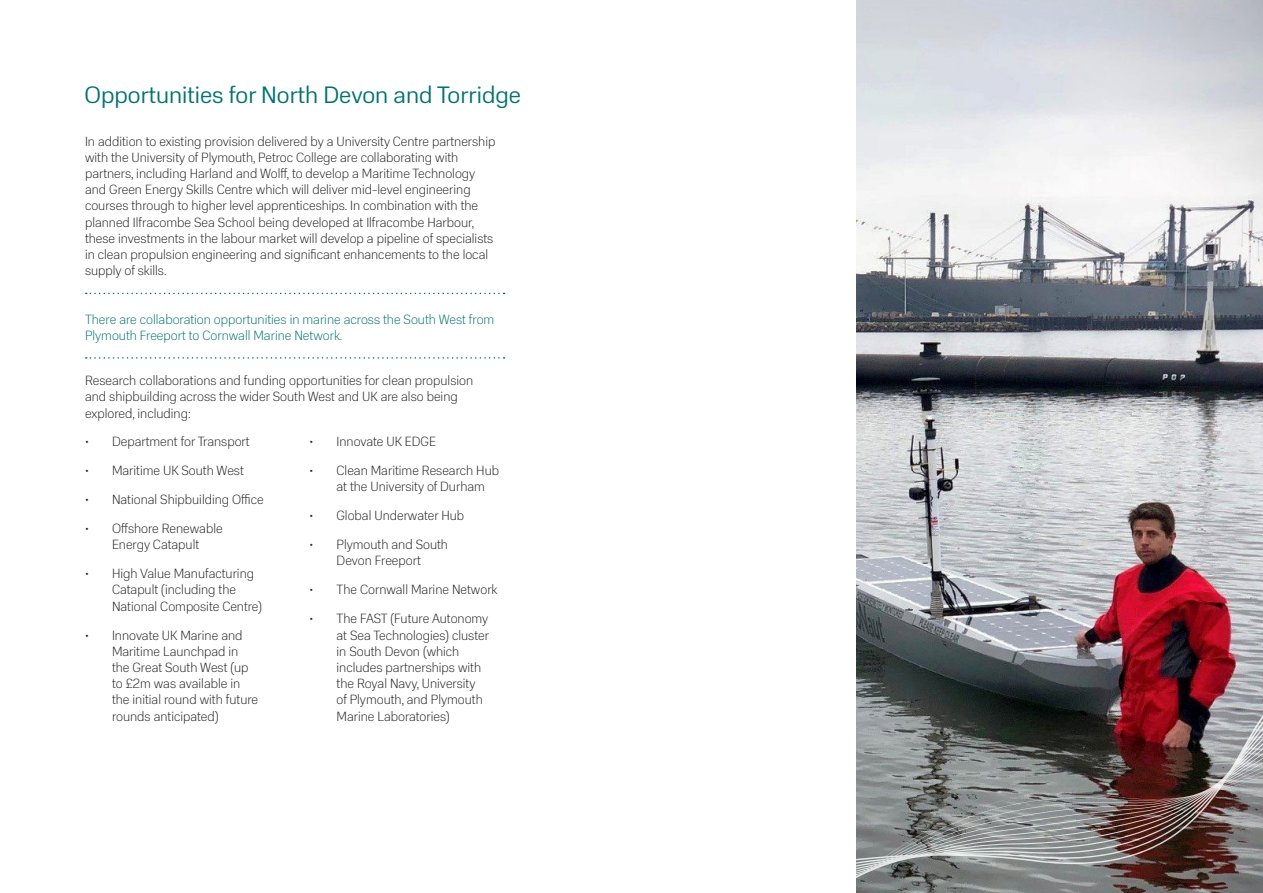
<style>
.page{position:relative;width:1263px;height:893px;background:#fff}
.page>*{position:absolute;margin:0;border:0;box-sizing:border-box;transform-origin:0 0}
.t1{font:300 24px "Normalidad Compact";color:#037273}
.Body{font:100 13.5px/16.2px "Normalidad Compact";color:#231f20}
.t2{font:100 13.5px/16.2px "Normalidad Compact";color:#037273}
.s1{font-family:"Loos Normal";font-weight:300;font-size:15px}
</style>
<div class="page">
<img style="left:856px;top:0;width:407px;height:648px">
<img style="left:856px;top:648px;width:407px;height:245px">
<svg style="left:86px;top:293px;width:419px;height:1px"></svg>
<svg style="left:86px;top:357px;width:419px;height:2px"></svg>
<p class="t1" style="left:85px;top:78px;width:438px">Opportunities for North Devon and Torridge</p>
<p class="Body" style="left:85px;top:132px;width:412px">In addition to existing provision delivered by a University Centre partnership with the University of Plymouth, Petroc College are collaborating with partners, including Harland and Wolff, to develop a Maritime Technology and Green Energy Skills Centre which will deliver mid-level engineering courses through to higher level apprenticeships. In combination with the planned Ilfracombe Sea School being developed at Ilfracombe Harbour, these investments in the labour market will develop a pipeline of specialists in clean propulsion engineering and significant enhancements to the local supply of skills.</p>
<p class="t2" style="left:85px;top:310px;width:411px">There are collaboration opportunities in marine across the South West from<br>Plymouth Freeport to Cornwall Marine Network.</p>
<p class="Body" style="left:85px;top:372px;width:390px">Research collaborations and funding opportunities for clean propulsion and shipbuilding across the wider South West and UK are also being explored, including:</p>
<p class="Body" style="left:85px;top:433px;width:166px"><span class="s1">•</span> Department for Transport</p>
<p class="Body" style="left:85px;top:461px;width:160px"><span class="s1">•</span> Maritime UK South West</p>
<p class="Body" style="left:85px;top:490px;width:180px"><span class="s1">•</span> National Shipbuilding Office</p>
<p class="Body" style="left:85px;top:519px;width:139px;text-align:center"><span class="s1">•</span> Offshore Renewable<br>Energy Catapult</p>
<p class="Body" style="left:112px;top:565px;width:151px;text-indent:-27px"><span class="s1">•</span> High Value Manufacturing<br>Catapult (including the<br>National Composite Centre)</p>
<p class="Body" style="left:112px;top:626px;width:148px;text-indent:-27px"><span class="s1">•</span> Innovate UK Marine and<br>Maritime Launchpad in the Great South West (up to £2m was available in the initial round with future rounds anticipated)</p>
<p class="Body" style="left:310px;top:433px;width:128px"><span class="s1">•</span> Innovate UK EDGE</p>
<p class="Body" style="left:337px;top:461px;width:164px;text-indent:-27px"><span class="s1">•</span> Clean Maritime Research Hub at the University of Durham</p>
<p class="Body" style="left:310px;top:507px;width:156px"><span class="s1">•</span> Global Underwater Hub</p>
<p class="Body" style="left:310px;top:536px;width:140px;text-align:center"><span class="s1">•</span> Plymouth and South<br>Devon Freeport</p>
<p class="Body" style="left:310px;top:581px;width:189px"><span class="s1">•</span> The Cornwall Marine Network</p>
<p class="Body" style="left:337px;top:610px;width:154px;text-indent:-27px"><span class="s1">•</span> The FAST (Future Autonomy at Sea Technologies) cluster in South Devon (which includes partnerships with the Royal Navy, University of Plymouth, and Plymouth<br>Marine Laboratories)</p>
</div>
